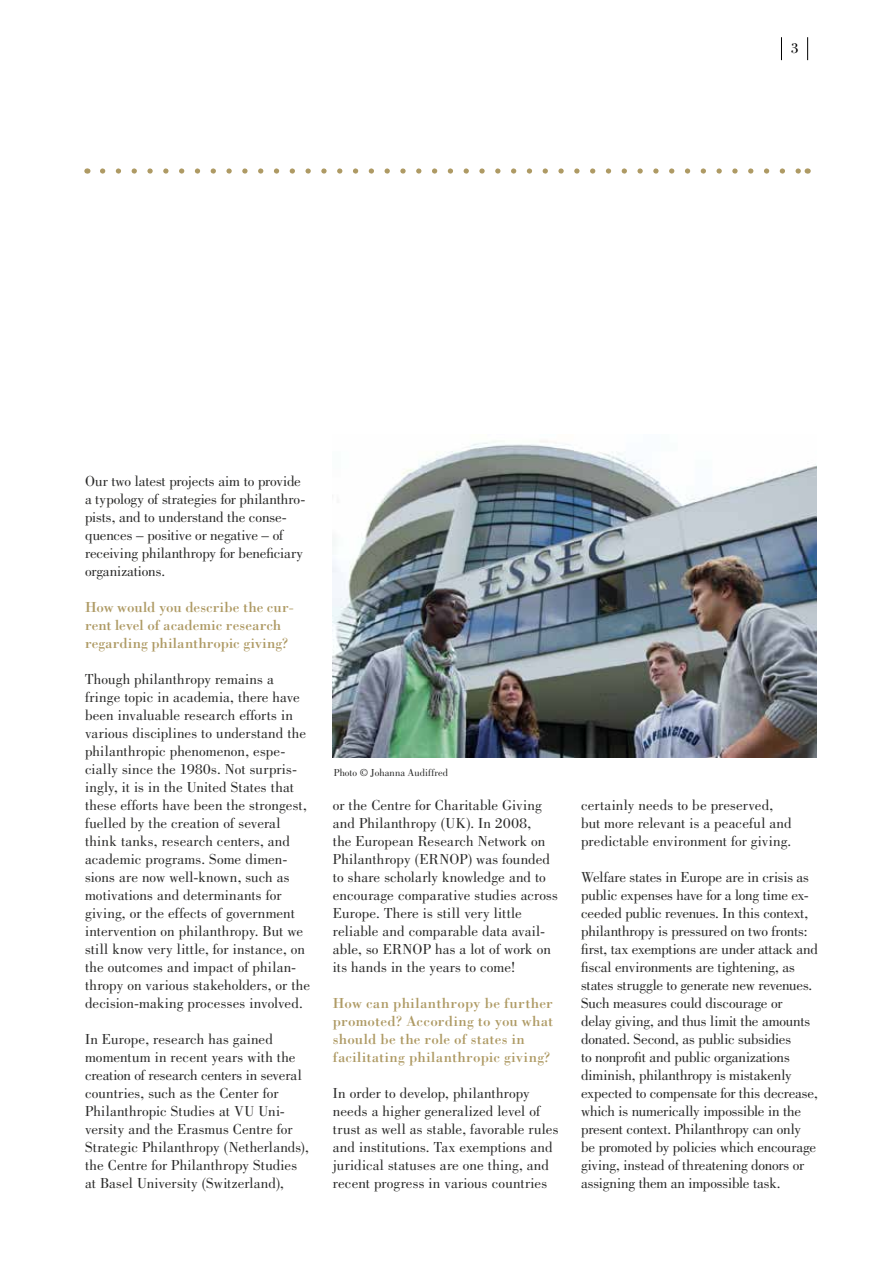
<style>
.page{position:relative;width:893px;height:1263px;background:#fff}
.page>*{position:absolute;margin:0;border:0;box-sizing:border-box;transform-origin:0 0}
.t1{font:15px/18px "Bodoni Std";color:#282827}
.t2{font:15px/18px "Bodoni Std";letter-spacing:.01em;color:#ae9a64}
.t3{font:15px "Bodoni Std";color:#000}
.t4{font:10.5px "Bodoni Std";letter-spacing:.01em;color:#282827}
</style>
<div class="page">
<svg style="left:807px;top:37px;width:1px;height:23px"></svg>
<svg style="left:781px;top:37px;width:1px;height:23px"></svg>
<svg style="left:103px;top:168px;width:696px;height:6px"></svg>
<img style="left:332px;top:441px;width:485px;height:316px">
<p class="t3" style="left:791px;top:39px;width:9px">3</p>
<p class="t1" style="left:85px;top:472px;width:222px">Our two latest projects aim to provide a typology of strategies for philanthro&shy;pists, and to understand the conse&shy;quences – positive or negative – of receiving philanthropy for beneficiary organizations.</p>
<p class="t2" style="left:85px;top:598px;width:210px">How would you describe the cur&shy;rent level of academic research regarding philanthropic giving?</p>
<p class="t1" style="left:85px;top:670px;width:226px">Though philanthropy remains a fringe topic in academia, there have been invaluable research efforts in various disciplines to understand the philanthropic phenomenon, espe&shy;cially since the 1980s. Not surpris&shy;ingly, it is in the United States that these efforts have been the strongest, fuelled by the creation of several think tanks, research centers, and academic programs. Some dimen&shy;sions are now well-known, such as motivations and determinants for giving, or the effects of government intervention on philanthropy. But we still know very little, for instance, on the outcomes and impact of philan&shy;thropy on various stakeholders, or the decision-making processes involved.</p>
<p class="t1" style="left:85px;top:1030px;width:225px">In Europe, research has gained momentum in recent years with the creation of research centers in several countries, such as the Center for Philanthropic Studies at VU Uni&shy;versity and the Erasmus Centre for Strategic Philanthropy (Netherlands), the Centre for Philanthropy Studies at Basel University (Switzerland),</p>
<p class="t4" style="left:334px;top:766px;width:116px">Photo © Johanna Audiffred</p>
<p class="t1" style="left:333px;top:796px;width:227px">or the Centre for Charitable Giving and Philanthropy (UK). In 2008,<br>the European Research Network on Philanthropy (ERNOP) was founded to share scholarly knowledge and to encourage comparative studies across Europe. There is still very little reliable and comparable data avail&shy;able, so ERNOP has a lot of work on its hands in the years to come!</p>
<p class="t2" style="left:333px;top:994px;width:222px">How can philanthropy be further promoted? According to you what should be the role of states in facilitating philanthropic giving?</p>
<p class="t1" style="left:333px;top:1084px;width:227px">In order to develop, philanthropy needs a higher generalized level of trust as well as stable, favorable rules and institutions. Tax exemptions and juridical statuses are one thing, and recent progress in various countries</p>
<p class="t1" style="left:581px;top:796px;width:212px">certainly needs to be preserved, but more relevant is a peaceful and predictable environment for giving.</p>
<p class="t1" style="left:581px;top:868px;width:238px">Welfare states in Europe are in crisis as public expenses have for a long time ex&shy;ceeded public revenues. In this context, philanthropy is pressured on two fronts: first, tax exemptions are under attack and fiscal environments are tightening, as states struggle to generate new revenues.<br>Such measures could discourage or<br>delay giving, and thus limit the amounts donated. Second, as public subsidies<br>to nonprofit and public organizations diminish, philanthropy is mistakenly expected to compensate for this decrease, which is numerically impossible in the present context. Philanthropy can only be promoted by policies which encourage giving, instead of threatening donors or assigning them an impossible task.</p>
</div>
